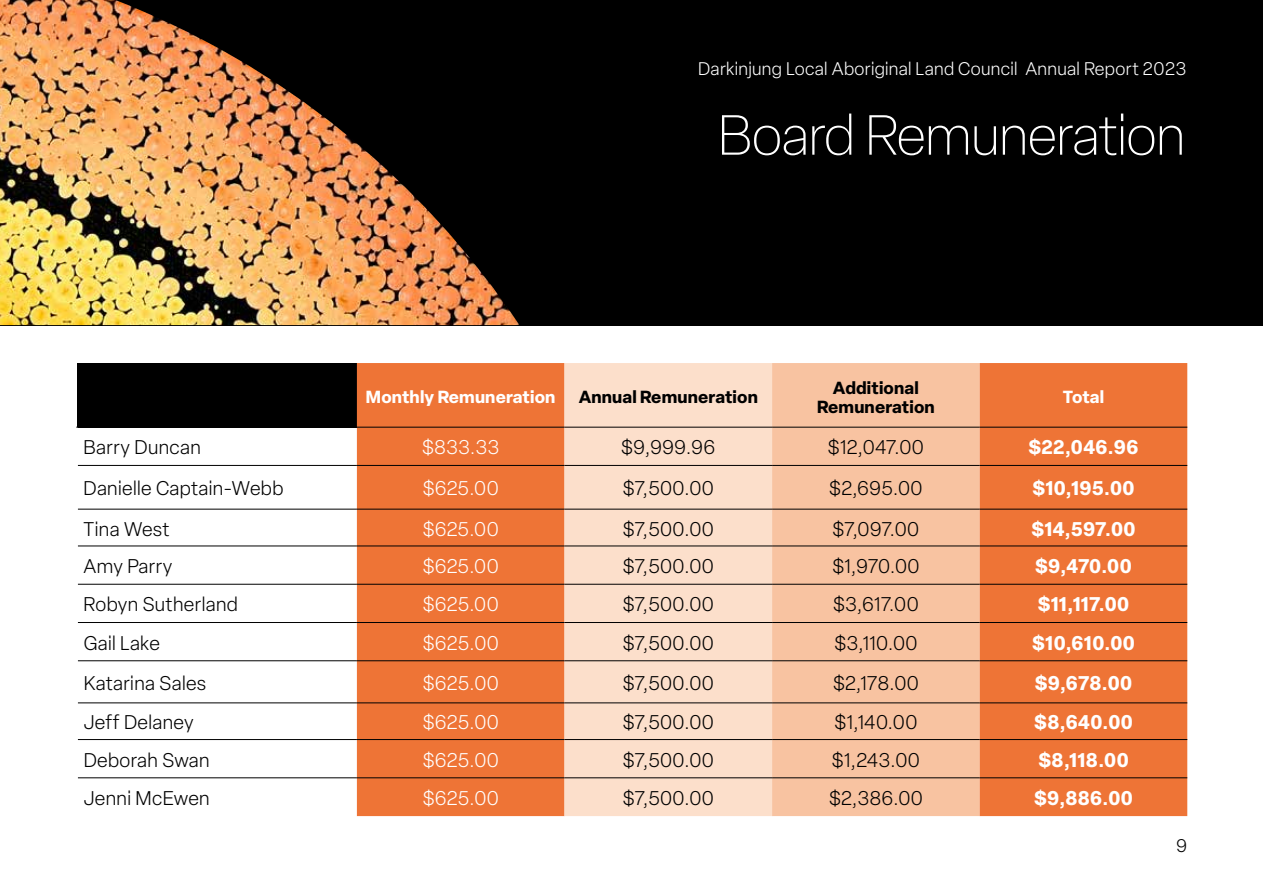
<style>
.page{position:relative;width:1263px;height:893px;background:#fff}
.page>*{position:absolute;margin:0;border:0;box-sizing:border-box;transform-origin:0 0}
.t1{font:200 55.65px "Elza";letter-spacing:-.015em;color:#fff}
.t2{font:300 19.5px "Elza";letter-spacing:.02em;color:#000}
.t3{font:700 19.5px "Elza";letter-spacing:.015em;color:#fff}
.t4{font:300 19.5px "Elza";letter-spacing:.005em;color:#fff}
.t5{font:300 18px "Elza";letter-spacing:.015em;color:#fff}
.t6{font:300 18px "Elza";color:#000}
.t7{font:700 17.25px/18.9px "Elza";letter-spacing:.01em;color:#000;text-align:center}
.t8{font:700 17.25px "Elza";letter-spacing:.01em;color:#fff}
</style>
<div class="page">
<div style="left:0;top:0;width:1263px;height:325px;background:#000"></div>
<img style="left:0;top:0;width:519px;height:325px">
<div style="left:77px;top:363px;width:280px;height:64px;background:#000"></div>
<div style="left:357px;top:363px;width:207px;height:453px;background:#ee7436"></div>
<div style="left:564px;top:363px;width:208px;height:453px;background:#fcdfcb"></div>
<div style="left:772px;top:363px;width:208px;height:453px;background:#f8c3a1"></div>
<div style="left:980px;top:363px;width:207px;height:453px;background:#ee7436"></div>
<hr style="left:76px;top:427px;width:281px;height:1px;background:#000">
<hr style="left:357px;top:427px;width:207px;height:1px;background:#000">
<hr style="left:564px;top:427px;width:208px;height:1px;background:#000">
<hr style="left:772px;top:427px;width:208px;height:1px;background:#000">
<hr style="left:980px;top:427px;width:207px;height:1px;background:#000">
<hr style="left:78px;top:465px;width:279px;height:1px;background:#000">
<hr style="left:357px;top:465px;width:207px;height:1px;background:#000">
<hr style="left:564px;top:465px;width:208px;height:1px;background:#000">
<hr style="left:772px;top:465px;width:208px;height:1px;background:#000">
<hr style="left:980px;top:465px;width:207px;height:1px;background:#000">
<hr style="left:78px;top:584px;width:279px;height:1px;background:#000">
<hr style="left:357px;top:584px;width:207px;height:1px;background:#000">
<hr style="left:564px;top:584px;width:208px;height:1px;background:#000">
<hr style="left:772px;top:584px;width:208px;height:1px;background:#000">
<hr style="left:980px;top:584px;width:207px;height:1px;background:#000">
<hr style="left:78px;top:622px;width:279px;height:1px;background:#000">
<hr style="left:357px;top:622px;width:207px;height:1px;background:#000">
<hr style="left:564px;top:622px;width:208px;height:1px;background:#000">
<hr style="left:772px;top:622px;width:208px;height:1px;background:#000">
<hr style="left:980px;top:622px;width:207px;height:1px;background:#000">
<hr style="left:78px;top:660px;width:279px;height:1px;background:#000">
<hr style="left:357px;top:660px;width:207px;height:1px;background:#000">
<hr style="left:564px;top:660px;width:208px;height:1px;background:#000">
<hr style="left:772px;top:660px;width:208px;height:1px;background:#000">
<hr style="left:980px;top:660px;width:207px;height:1px;background:#000">
<hr style="left:78px;top:703px;width:279px;height:1px;background:#000">
<hr style="left:357px;top:703px;width:207px;height:1px;background:#000">
<hr style="left:564px;top:703px;width:208px;height:1px;background:#000">
<hr style="left:772px;top:703px;width:208px;height:1px;background:#000">
<hr style="left:980px;top:703px;width:207px;height:1px;background:#000">
<hr style="left:78px;top:739px;width:279px;height:1px;background:#000">
<hr style="left:357px;top:739px;width:207px;height:1px;background:#000">
<hr style="left:564px;top:739px;width:208px;height:1px;background:#000">
<hr style="left:772px;top:739px;width:208px;height:1px;background:#000">
<hr style="left:980px;top:739px;width:207px;height:1px;background:#000">
<hr style="left:78px;top:777px;width:279px;height:1px;background:#000">
<hr style="left:357px;top:777px;width:207px;height:1px;background:#000">
<hr style="left:564px;top:777px;width:208px;height:1px;background:#000">
<hr style="left:772px;top:777px;width:208px;height:1px;background:#000">
<hr style="left:980px;top:777px;width:207px;height:1px;background:#000">
<hr style="left:78px;top:509px;width:279px;height:1px;background:#000">
<hr style="left:357px;top:509px;width:207px;height:1px;background:#000">
<hr style="left:564px;top:509px;width:208px;height:1px;background:#000">
<hr style="left:772px;top:509px;width:208px;height:1px;background:#000">
<hr style="left:980px;top:509px;width:207px;height:1px;background:#000">
<hr style="left:78px;top:546px;width:279px;height:1px;background:#000">
<hr style="left:357px;top:546px;width:207px;height:1px;background:#000">
<hr style="left:564px;top:546px;width:208px;height:1px;background:#000">
<hr style="left:772px;top:546px;width:208px;height:1px;background:#000">
<hr style="left:980px;top:546px;width:207px;height:1px;background:#000">
<p class="t5" style="left:698px;top:57px;width:490px">Darkinjung Local Aboriginal Land Council Annual Report 2023</p>
<h1 class="t1" style="left:718px;top:100px;width:469px">Board Remuneration</h1>
<p class="t8" style="left:366px;top:385px;width:191px">Monthly Remuneration</p>
<p class="t7" style="left:579px;top:387px;width:181px">Annual Remuneration</p>
<p class="t7" style="left:817px;top:378px;width:119px">Additional<br>Remuneration</p>
<p class="t8" style="left:1063px;top:385px;width:43px">Total</p>
<p class="t2" style="left:84px;top:435px;width:119px">Barry Duncan</p>
<p class="t4" style="left:422px;top:435px;width:79px">$833.33</p>
<p class="t2" style="left:621px;top:435px;width:96px">$9,999.96</p>
<p class="t2" style="left:828px;top:435px;width:97px">$12,047.00</p>
<p class="t3" style="left:1028px;top:433px;width:112px">$22,046.96</p>
<p class="t2" style="left:84px;top:476px;width:201px">Danielle Captain-Webb</p>
<p class="t4" style="left:423px;top:476px;width:78px">$625.00</p>
<p class="t2" style="left:623px;top:476px;width:93px">$7,500.00</p>
<p class="t2" style="left:829px;top:476px;width:95px">$2,695.00</p>
<p class="t3" style="left:1032px;top:474px;width:104px">$10,195.00</p>
<p class="t2" style="left:84px;top:516px;width:87px">Tina West</p>
<p class="t4" style="left:423px;top:516px;width:78px">$625.00</p>
<p class="t2" style="left:623px;top:516px;width:93px">$7,500.00</p>
<p class="t2" style="left:832px;top:516px;width:88px">$7,097.00</p>
<p class="t3" style="left:1031px;top:515px;width:106px">$14,597.00</p>
<p class="t2" style="left:84px;top:554px;width:90px">Amy Parry</p>
<p class="t4" style="left:423px;top:554px;width:78px">$625.00</p>
<p class="t2" style="left:623px;top:554px;width:93px">$7,500.00</p>
<p class="t2" style="left:832px;top:554px;width:89px">$1,970.00</p>
<p class="t3" style="left:1035px;top:552px;width:98px">$9,470.00</p>
<p class="t2" style="left:84px;top:592px;width:156px">Robyn Sutherland</p>
<p class="t4" style="left:423px;top:592px;width:78px">$625.00</p>
<p class="t2" style="left:623px;top:592px;width:93px">$7,500.00</p>
<p class="t2" style="left:833px;top:592px;width:87px">$3,617.00</p>
<p class="t3" style="left:1038px;top:590px;width:93px">$11,117.00</p>
<p class="t2" style="left:84px;top:630px;width:78px">Gail Lake</p>
<p class="t4" style="left:423px;top:630px;width:78px">$625.00</p>
<p class="t2" style="left:623px;top:630px;width:93px">$7,500.00</p>
<p class="t2" style="left:834px;top:630px;width:85px">$3,110.00</p>
<p class="t3" style="left:1032px;top:629px;width:104px">$10,610.00</p>
<p class="t2" style="left:84px;top:670px;width:124px">Katarina Sales</p>
<p class="t4" style="left:423px;top:670px;width:78px">$625.00</p>
<p class="t2" style="left:623px;top:670px;width:93px">$7,500.00</p>
<p class="t2" style="left:833px;top:670px;width:87px">$2,178.00</p>
<p class="t3" style="left:1035px;top:669px;width:99px">$9,678.00</p>
<p class="t2" style="left:84px;top:710px;width:111px">Jeff Delaney</p>
<p class="t4" style="left:423px;top:710px;width:78px">$625.00</p>
<p class="t2" style="left:623px;top:710px;width:93px">$7,500.00</p>
<p class="t2" style="left:834px;top:710px;width:84px">$1,140.00</p>
<p class="t3" style="left:1034px;top:708px;width:100px">$8,640.00</p>
<p class="t2" style="left:84px;top:747px;width:127px">Deborah Swan</p>
<p class="t4" style="left:423px;top:747px;width:78px">$625.00</p>
<p class="t2" style="left:623px;top:747px;width:93px">$7,500.00</p>
<p class="t2" style="left:832px;top:747px;width:90px">$1,243.00</p>
<p class="t3" style="left:1038px;top:746px;width:92px">$8,118.00</p>
<p class="t2" style="left:84px;top:785px;width:127px">Jenni McEwen</p>
<p class="t4" style="left:423px;top:785px;width:78px">$625.00</p>
<p class="t2" style="left:623px;top:785px;width:93px">$7,500.00</p>
<p class="t2" style="left:829px;top:785px;width:95px">$2,386.00</p>
<p class="t3" style="left:1034px;top:784px;width:100px">$9,886.00</p>
<p class="t6" style="left:1176px;top:834px;width:12px">9</p>
</div>
